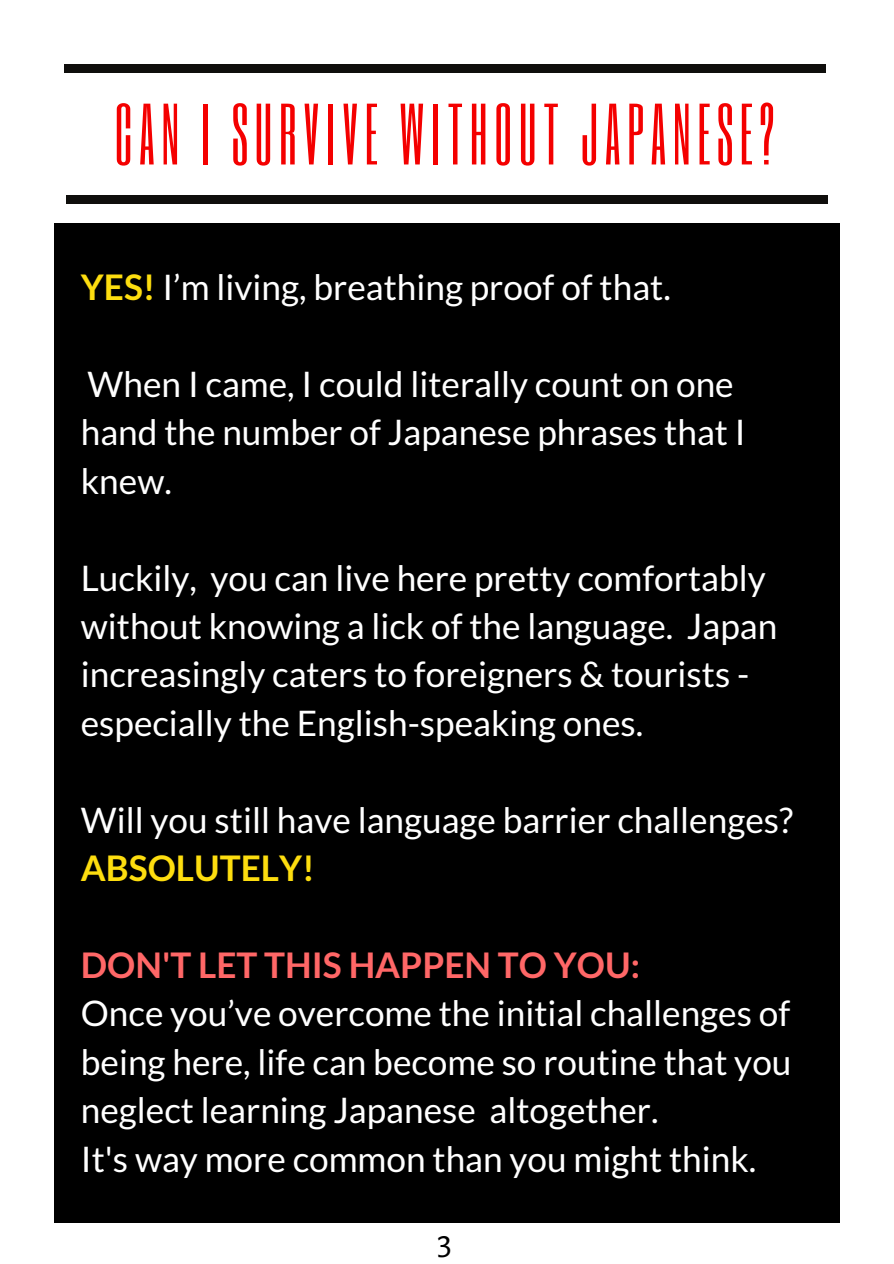
<style>
.page{position:relative;width:894px;height:1264px;background:#fff}
.page>*{position:absolute;margin:0;border:0;box-sizing:border-box;transform-origin:0 0}
.t1{font:72px "Six Caps";letter-spacing:.09em;color:#f40000}
.t2{font:36px "Alegreya Sans";color:#000}
.t3{font:35.25px/48.4px "Lato";color:#fff}
.t4{font:700 35.25px "Lato";color:#ff6767}
.t5{font:700 35.25px "Lato";color:#fddd0f}
.s1{font-weight:700;color:#fddd0f}
</style>
<div class="page">
<div style="left:64px;top:65px;width:761px;height:7px;background:#0f0e0c"></div>
<div style="left:66px;top:195px;width:761px;height:8px;background:#0f0e0c"></div>
<div style="left:55px;top:223px;width:784px;height:999px;background:#000"></div>
<h1 class="t1" style="left:114px;top:85px;width:661px">CAN I SURVIVE WITHOUT JAPANESE?</h1>
<p class="t3" style="left:81px;top:262px;width:591px"><span class="s1">YES!</span> I’m living, breathing proof of that.</p>
<p class="t3" style="left:81px;top:359px;width:666px">When I came, I could literally count on one hand the number of Japanese phrases that I knew.</p>
<p class="t3" style="left:81px;top:552px;width:697px">Luckily, you can live here pretty comfortably without knowing a lick of the language. Japan increasingly caters to foreigners &amp; tourists - especially the English-speaking ones.</p>
<p class="t3" style="left:81px;top:794px;width:713px">Will you still have language barrier challenges?</p>
<p class="t5" style="left:81px;top:846px;width:235px">ABSOLUTELY!</p>
<p class="t4" style="left:81px;top:943px;width:560px">DON'T LET THIS HAPPEN TO YOU:</p>
<p class="t3" style="left:81px;top:988px;width:712px">Once you’ve overcome the initial challenges of being here, life can become so routine that you neglect learning Japanese altogether.<br>It's way more common than you might think.</p>
<p class="t2" style="left:437px;top:1221px;width:16px">3</p>
</div>
